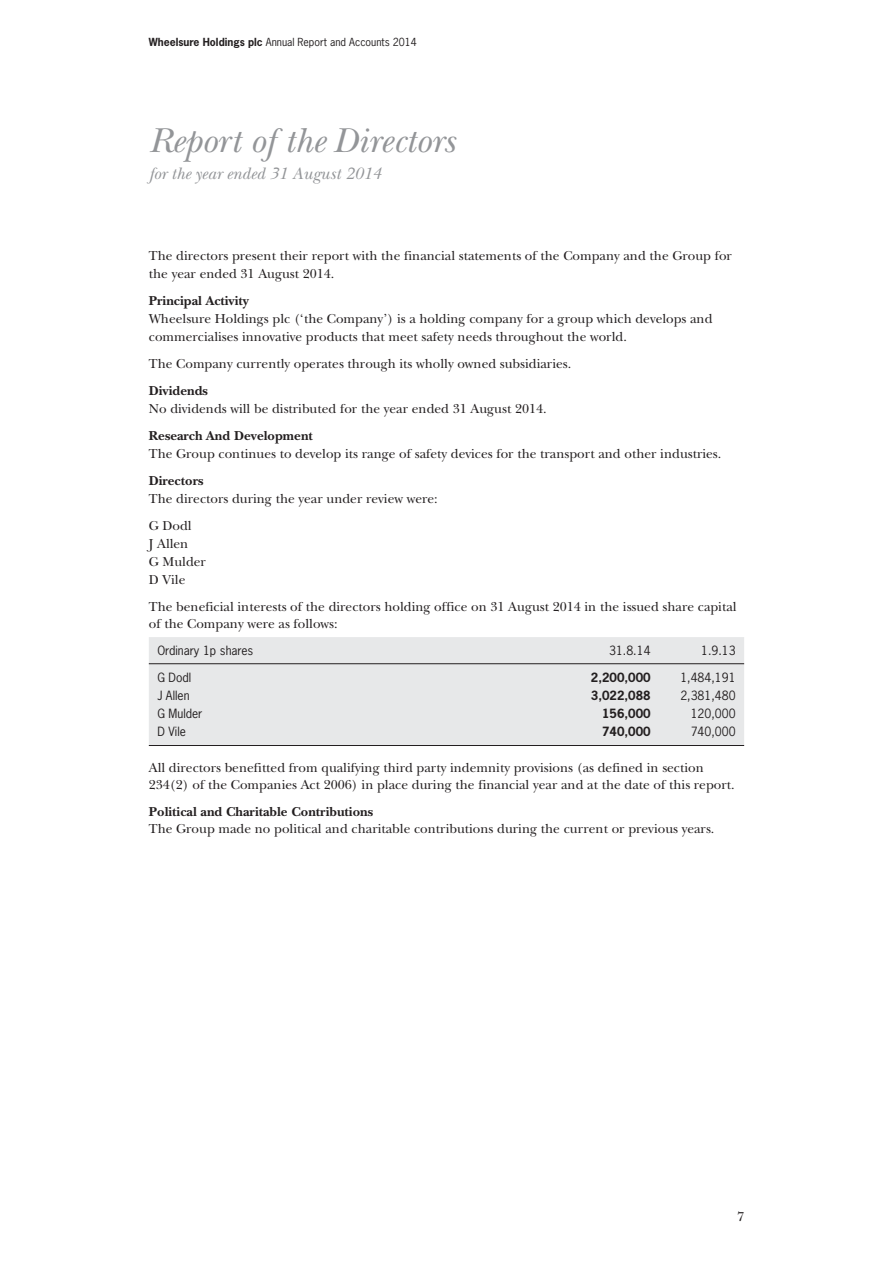
<style>
.page{position:relative;width:893px;height:1263px;background:#fff}
.page>*{position:absolute;margin:0;border:0;box-sizing:border-box;transform-origin:0 0}
.t1{font:italic 36px "New Baskerville";color:#939598}
.t2{font:italic 17.25px "New Baskerville";color:#939598}
.t3{font:13.5px/18px "New Baskerville";color:#231f20}
.t4{font:700 13.5px "New Baskerville";color:#231f20}
.t5{font:12px "News Gothic Std";color:#231f20}
.t6{font:700 12px "News Gothic Std";color:#231f20}
.t7{font:10.5px "News Gothic Std";color:#231f20}
.s1{font-weight:700}
</style>
<div class="page">
<div style="left:149px;top:637px;width:595px;height:108px;background:#e7e8e9"></div>
<hr style="left:149px;top:663px;width:595px;height:1px;background:#231f20">
<hr style="left:149px;top:745px;width:595px;height:1px;background:#231f20">
<p class="t7" style="left:149px;top:37px;width:270px"><span class="s1">Wheelsure Holdings plc</span> Annual Report and Accounts 2014</p>
<h1 class="t1" style="left:149px;top:118px;width:308px">Report of the Directors</h1>
<p class="t2" style="left:149px;top:162px;width:234px">for the year ended 31 August 2014</p>
<p class="t3" style="left:149px;top:246px;width:585px">The directors present their report with the financial statements of the Company and the Group for the year ended 31 August 2014.</p>
<p class="t4" style="left:149px;top:293px;width:102px">Principal Activity</p>
<p class="t3" style="left:149px;top:309px;width:565px">Wheelsure Holdings plc (‘the Company’) is a holding company for a group which develops and commercialises innovative products that meet safety needs throughout the world.</p>
<p class="t3" style="left:149px;top:354px;width:424px">The Company currently operates through its wholly owned subsidiaries.</p>
<p class="t4" style="left:149px;top:383px;width:61px">Dividends</p>
<p class="t3" style="left:149px;top:399px;width:399px">No dividends will be distributed for the year ended 31 August 2014.</p>
<p class="t4" style="left:149px;top:428px;width:166px">Research And Development</p>
<p class="t3" style="left:149px;top:444px;width:574px">The Group continues to develop its range of safety devices for the transport and other industries.</p>
<p class="t4" style="left:149px;top:473px;width:56px">Directors</p>
<p class="t3" style="left:149px;top:485px;width:290px;line-height:27px">The directors during the year under review were:<br>G Dodl</p>
<p class="t3" style="left:149px;top:534px;width:59px">J Allen<br>G Mulder<br>D Vile</p>
<p class="t3" style="left:149px;top:597px;width:589px;line-height:17.4px">The beneficial interests of the directors holding office on 31 August 2014 in the issued share capital of the Company were as follows:</p>
<p class="t5" style="left:157px;top:644px;width:98px">Ordinary 1p shares</p>
<p class="t5" style="left:609px;top:644px;width:43px">31.8.14</p>
<p class="t5" style="left:701px;top:644px;width:36px">1.9.13</p>
<p class="t5" style="left:157px;top:671px;width:36px">G Dodl</p>
<p class="t6" style="left:591px;top:671px;width:61px">2,200,000</p>
<p class="t5" style="left:680px;top:671px;width:57px">1,484,191</p>
<p class="t5" style="left:157px;top:689px;width:34px">J Allen</p>
<p class="t6" style="left:591px;top:689px;width:61px">3,022,088</p>
<p class="t5" style="left:680px;top:689px;width:57px">2,381,480</p>
<p class="t5" style="left:157px;top:707px;width:47px">G Mulder</p>
<p class="t6" style="left:602px;top:707px;width:50px">156,000</p>
<p class="t5" style="left:691px;top:707px;width:46px">120,000</p>
<p class="t5" style="left:157px;top:725px;width:30px">D Vile</p>
<p class="t6" style="left:602px;top:725px;width:50px">740,000</p>
<p class="t5" style="left:691px;top:725px;width:46px">740,000</p>
<p class="t3" style="left:149px;top:758px;width:587px;line-height:17.4px">All directors benefitted from qualifying third party indemnity provisions (as defined in section<br>234(2) of the Companies Act 2006) in place during the financial year and at the date of this report.</p>
<p class="t4" style="left:149px;top:803px;width:226px">Political and Charitable Contributions</p>
<p class="t3" style="left:149px;top:819px;width:567px">The Group made no political and charitable contributions during the current or previous years.</p>
<p class="t3" style="left:737px;top:1207px;width:9px">7</p>
</div>
